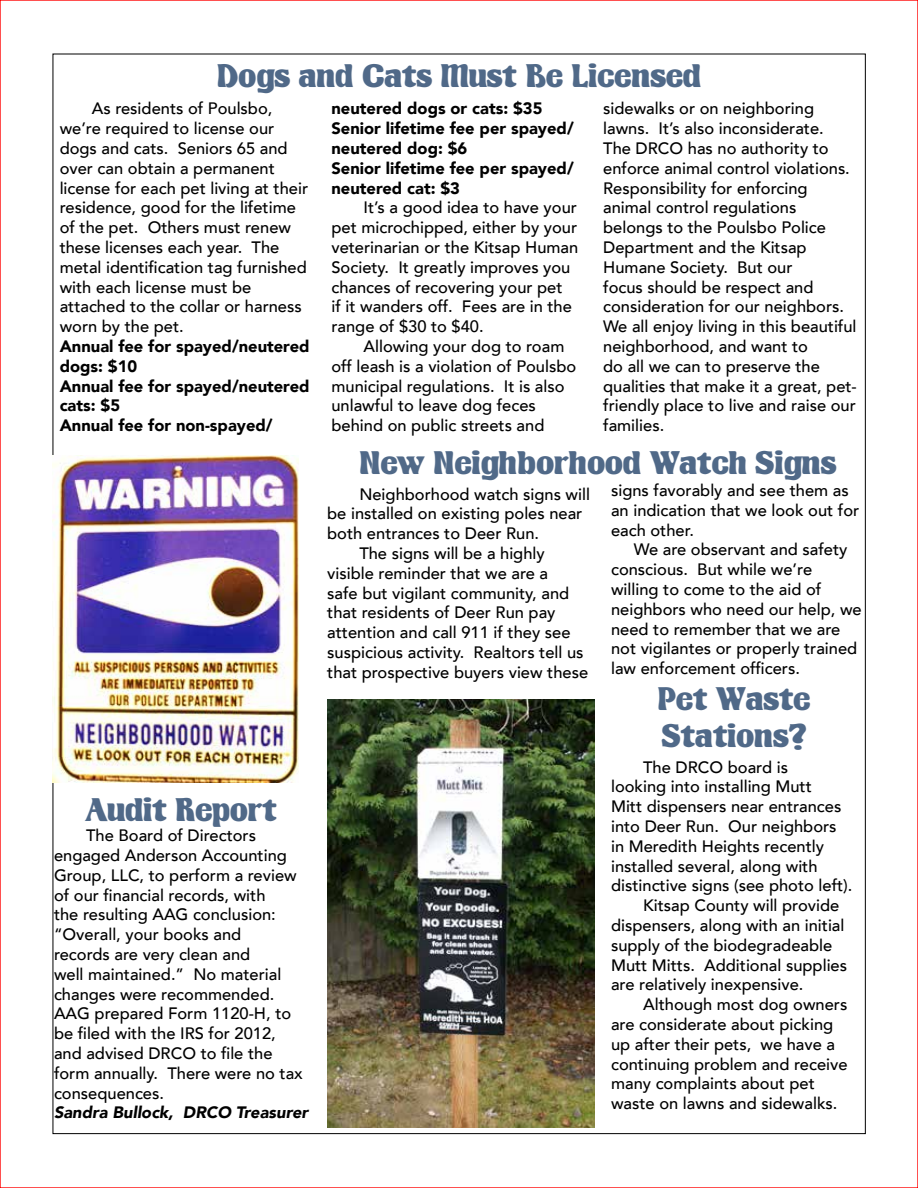
<style>
.page{position:relative;width:918px;height:1188px;background:#fff}
.page>*{position:absolute;margin:0;border:0;box-sizing:border-box;transform-origin:0 0}
.t1{font:36px/37.5px "Kingthings Organica";color:#506988}
.t2{font:500 16.5px/19.8px "Avenir LT";color:#000}
.t3{font:900 16.5px/19.8px "Avenir LT";color:#000}
.t4{font:italic 900 16.5px "Avenir LT";color:#000}
</style>
<div class="page">
<img style="left:53px;top:456px;width:246px;height:326px">
<img style="left:327px;top:700px;width:267px;height:427px">
<h1 class="t1" style="left:217px;top:57px;width:485px">Dogs and Cats Must Be Licensed</h1>
<p class="t2" style="left:60px;top:99px;width:250px;text-indent:32px">As residents of Poulsbo, we’re required to license our dogs and cats. Seniors 65 and over can obtain a permanent license for each pet living at their residence, good for the lifetime of the pet. Others must renew these licenses each year. The metal identification tag furnished with each license must be attached to the collar or harness worn by the pet.</p>
<p class="t3" style="left:60px;top:336px;width:251px">Annual fee for spayed/neutered dogs: $10<br>Annual fee for spayed/neutered cats: $5<br>Annual fee for non-spayed/</p>
<p class="t3" style="left:331px;top:99px;width:244px">neutered dogs or cats: $35<br>Senior lifetime fee per spayed/ neutered dog: $6<br>Senior lifetime fee per spayed/ neutered cat: $3</p>
<p class="t2" style="left:331px;top:198px;width:248px;text-indent:32px">It’s a good idea to have your pet microchipped, either by your veterinarian or the Kitsap Human<br>Society. It greatly improves you chances of recovering your pet<br>if it wanders off. Fees are in the range of $30 to $40.</p>
<p class="t2" style="left:331px;top:337px;width:246px;text-indent:32px">Allowing your dog to roam off leash is a violation of Poulsbo municipal regulations. It is also unlawful to leave dog feces behind on public streets and</p>
<p class="t2" style="left:603px;top:99px;width:255px">sidewalks or on neighboring lawns. It’s also inconsiderate.<br>The DRCO has no authority to enforce animal control violations.<br>Responsibility for enforcing animal control regulations belongs to the Poulsbo Police<br>Department and the Kitsap<br>Humane Society. But our<br>focus should be respect and consideration for our neighbors.<br>We all enjoy living in this beautiful neighborhood, and want to<br>do all we can to preserve the qualities that make it a great, pet&shy;friendly place to live and raise our families.</p>
<h1 class="t1" style="left:86px;top:792px;width:193px">Audit Report</h1>
<p class="t2" style="left:54px;top:826px;width:250px;text-indent:32px">The Board of Directors engaged Anderson Accounting<br>Group, LLC, to perform a review of our financial records, with<br>the resulting AAG conclusion: “Overall, your books and<br>records are very clean and<br>well maintained.” No material changes were recommended.<br>AAG prepared Form 1120-H, to be filed with the IRS for 2012, and advised DRCO to file the form annually. There were no tax consequences.</p>
<p class="t4" style="left:54px;top:1103px;width:256px">Sandra Bullock, DRCO Treasurer</p>
<h1 class="t1" style="left:359px;top:444px;width:478px">New Neighborhood Watch Signs</h1>
<p class="t2" style="left:359px;top:484px;width:232px">Neighborhood watch signs will</p>
<p class="t2" style="left:327px;top:504px;width:257px">be installed on existing poles near</p>
<p class="t2" style="left:327px;top:524px;width:213px">both entrances to Deer Run.</p>
<p class="t2" style="left:359px;top:544px;width:187px">The signs will be a highly</p>
<p class="t2" style="left:327px;top:564px;width:222px">visible reminder that we are a</p>
<p class="t2" style="left:327px;top:583px;width:244px">safe but vigilant community, and</p>
<p class="t2" style="left:327px;top:603px;width:230px">that residents of Deer Run pay</p>
<p class="t2" style="left:327px;top:623px;width:245px">attention and call 911 if they see</p>
<p class="t2" style="left:327px;top:643px;width:258px">suspicious activity. Realtors tell us</p>
<p class="t2" style="left:327px;top:663px;width:262px">that prospective buyers view these</p>
<p class="t2" style="left:611px;top:481px;width:250px">signs favorably and see them as an indication that we look out for each other.</p>
<p class="t2" style="left:611px;top:540px;width:252px;text-indent:23px">We are observant and safety conscious. But while we’re willing to come to the aid of neighbors who need our help, we need to remember that we are not vigilantes or properly trained law enforcement officers.</p>
<h1 class="t1" style="left:658px;top:680px;width:154px">Pet Waste<br>Stations?</h1>
<p class="t2" style="left:643px;top:757px;width:146px">The DRCO board is</p>
<p class="t2" style="left:611px;top:777px;width:202px">looking into installing Mutt</p>
<p class="t2" style="left:611px;top:797px;width:232px">Mitt dispensers near entrances</p>
<p class="t2" style="left:611px;top:817px;width:227px">into Deer Run. Our neighbors</p>
<p class="t2" style="left:611px;top:837px;width:214px">in Meredith Heights recently</p>
<p class="t2" style="left:611px;top:856px;width:208px">installed several, along with</p>
<p class="t2" style="left:611px;top:876px;width:243px">distinctive signs (see photo left).</p>
<p class="t2" style="left:643px;top:896px;width:198px">Kitsap County will provide</p>
<p class="t2" style="left:611px;top:916px;width:235px">dispensers, along with an initial</p>
<p class="t2" style="left:611px;top:936px;width:223px">supply of the biodegradeable</p>
<p class="t2" style="left:611px;top:955px;width:238px">Mutt Mitts. Additional supplies</p>
<p class="t2" style="left:611px;top:975px;width:194px">are relatively inexpensive.</p>
<p class="t2" style="left:643px;top:995px;width:206px">Although most dog owners</p>
<p class="t2" style="left:611px;top:1015px;width:224px">are considerate about picking</p>
<p class="t2" style="left:611px;top:1035px;width:226px">up after their pets, we have a</p>
<p class="t2" style="left:611px;top:1054px;width:238px">continuing problem and receive</p>
<p class="t2" style="left:611px;top:1074px;width:205px">many complaints about pet</p>
<p class="t2" style="left:611px;top:1094px;width:228px">waste on lawns and sidewalks.</p>
</div>
